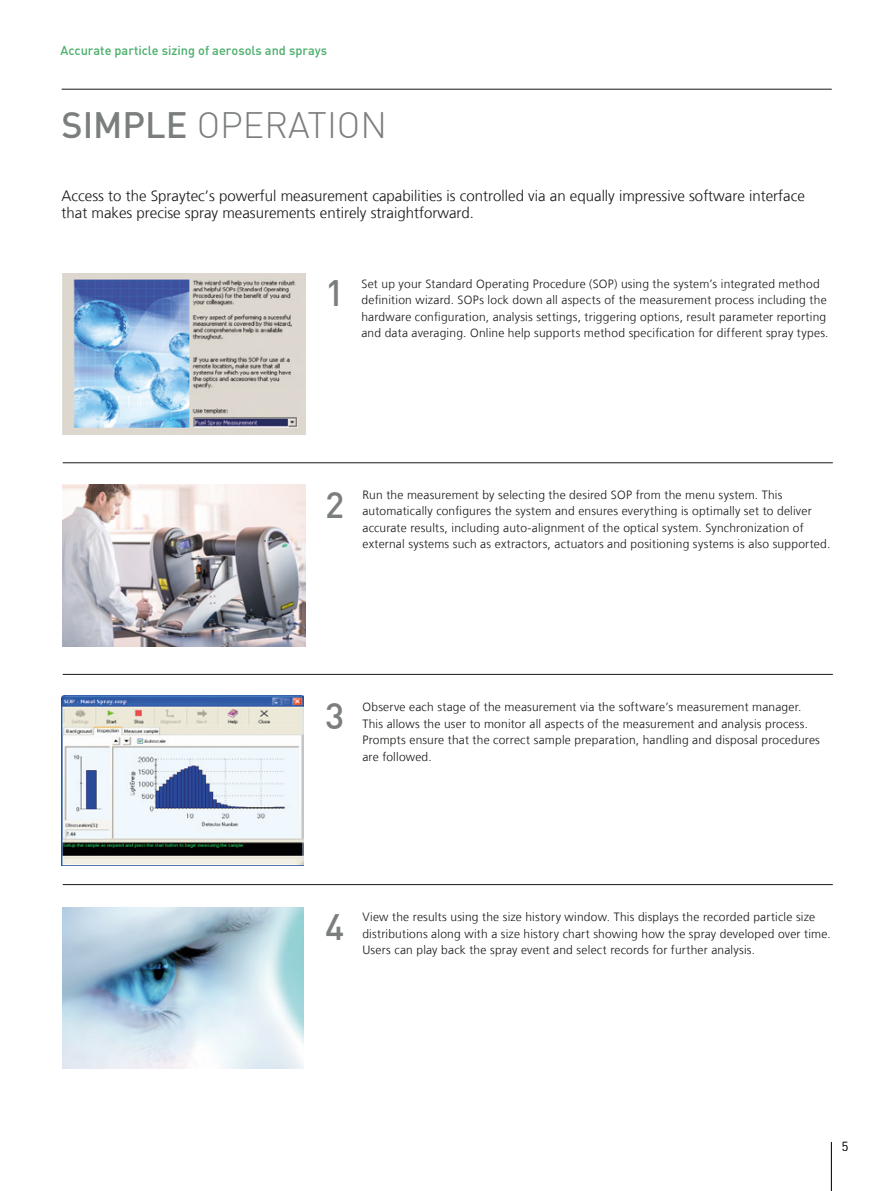
<style>
.page{position:relative;width:893px;height:1191px;background:#fff}
.page>*{position:absolute;margin:0;border:0;box-sizing:border-box;transform-origin:0 0}
.t1{font:300 36px "DIN";color:#7b7f7c}
.t2{font:500 36px "DIN";color:#7b7f7c}
.t3{font:300 15px/17.2px "Frutiger LT Com";color:#181816}
.t4{font:12.75px "DIN Medium";color:#4bae6b}
.t5{font:300 12.75px "DIN";color:#181816}
.t6{font:300 12px/16.5px "Frutiger LT Com";letter-spacing:.015em;color:#181816}
.s1{font-weight:500}
</style>
<div class="page">
<img style="left:63px;top:907px;width:241px;height:161px">
<hr style="left:62px;top:89px;width:770px;height:1px;background:#181816">
<img style="left:63px;top:273px;width:242px;height:162px">
<hr style="left:63px;top:674px;width:770px;height:1px;background:#181816">
<hr style="left:63px;top:884px;width:770px;height:1px;background:#181816">
<img style="left:63px;top:484px;width:242px;height:162px">
<hr style="left:831px;top:1142px;width:1px;height:49px;background:#181816">
<hr style="left:63px;top:462px;width:770px;height:1px;background:#181816">
<img style="left:62px;top:696px;width:242px;height:169px">
<p class="t4" style="left:60px;top:43px;width:268px">Accurate particle sizing of aerosols and sprays</p>
<h1 class="t1" style="left:61px;top:103px;width:327px"><span class="s1">SIMPLE</span> OPERATION</h1>
<p class="t3" style="left:62px;top:187px;width:745px">Access to the Spraytec’s powerful measurement capabilities is controlled via an equally impressive software interface that makes precise spray measurements entirely straightforward.</p>
<h1 class="t2" style="left:325px;top:270px;width:21px">1</h1>
<p class="t6" style="left:361px;top:275px;width:469px">Set up your Standard Operating Procedure (SOP) using the system’s integrated method definition wizard. SOPs lock down all aspects of the measurement process including the hardware configuration, analysis settings, triggering options, result parameter reporting and data averaging. Online help supports method specification for different spray types.</p>
<h1 class="t2" style="left:325px;top:481px;width:21px">2</h1>
<p class="t6" style="left:362px;top:486px;width:469px">Run the measurement by selecting the desired SOP from the menu system. This automatically configures the system and ensures everything is optimally set to deliver accurate results, including auto-alignment of the optical system. Synchronization of external systems such as extractors, actuators and positioning systems is also supported.</p>
<h1 class="t2" style="left:325px;top:693px;width:21px">3</h1>
<p class="t6" style="left:362px;top:699px;width:459px">Observe each stage of the measurement via the software’s measurement manager.<br>This allows the user to monitor all aspects of the measurement and analysis process.<br>Prompts ensure that the correct sample preparation, handling and disposal procedures are followed.</p>
<h1 class="t2" style="left:325px;top:903px;width:21px">4</h1>
<p class="t6" style="left:362px;top:909px;width:470px">View the results using the size history window. This displays the recorded particle size distributions along with a size history chart showing how the spray developed over time.<br>Users can play back the spray event and select records for further analysis.</p>
<p class="t5" style="left:842px;top:1138px;width:8px">5</p>
</div>
